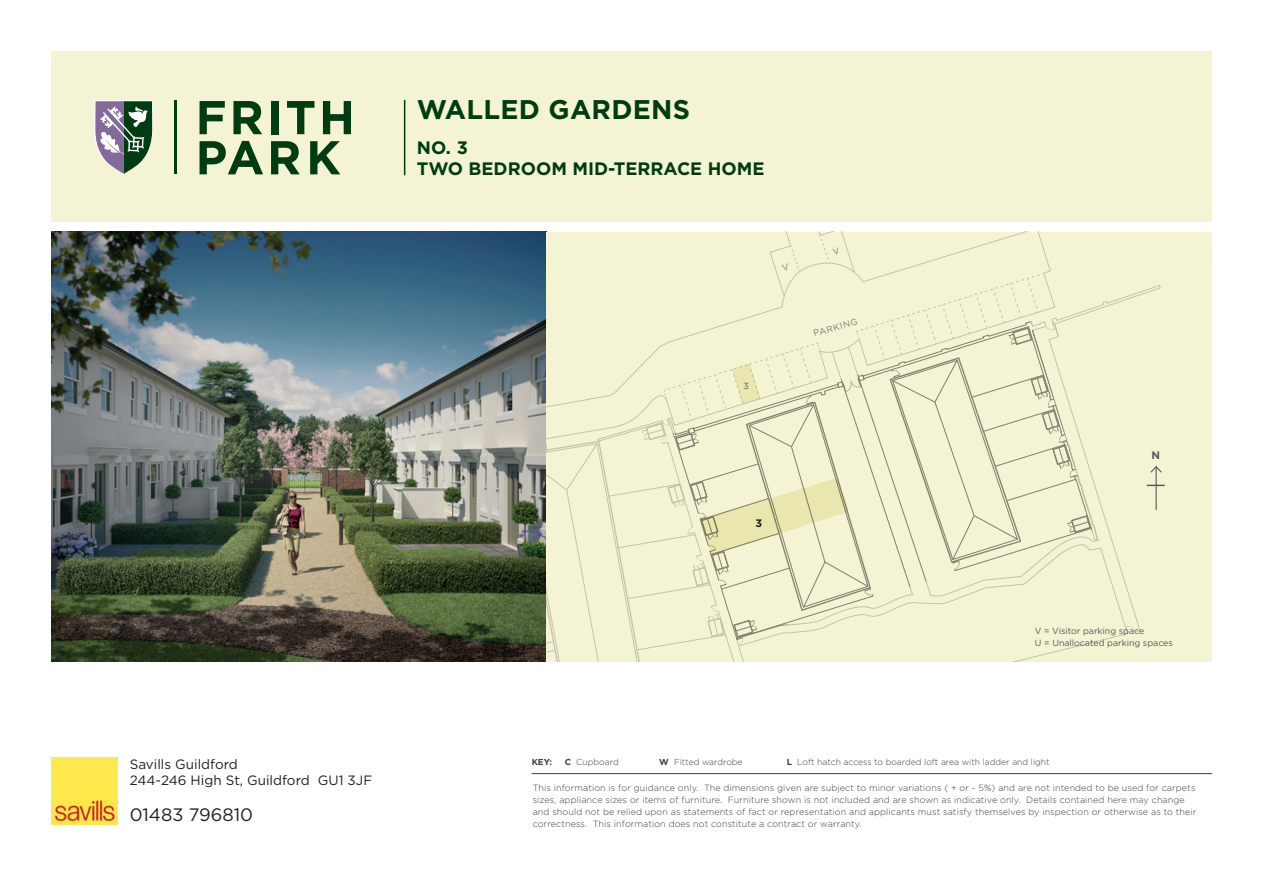
<style>
.page{position:relative;width:1263px;height:893px;background:#fff}
.page>*{position:absolute;margin:0;border:0;box-sizing:border-box;transform-origin:0 0}
.t1{font:700 27px "Gotham";letter-spacing:.01em;color:#003c12}
.t2{font:700 18px/21px "Gotham";color:#003c12}
.t3{font:18px "Gotham";color:#231f20}
.t4{font:13.5px/16.2px "Gotham";color:#231f20}
.t5{font:700 10.8px "Gotham";color:#231f20}
.t6{font:700 10.8px "Gotham";color:#57585a}
.t7{font:300 9px/12px "Gotham";letter-spacing:.01em;color:#3e3e3f}
.t8{font:8.85px/11.7px "Gotham";color:#57585a}
.t9{font:8.85px "Gotham";color:#787a7d}
.t10{font:300 8.7px "Gotham";color:#3e3e3f}
.t11{font:700 8.7px "Gotham";color:#3e3e3f}
.s1{font-weight:700}
</style>
<div class="page">
<div style="left:51px;top:51px;width:1161px;height:170px;background:#f4f3d3"></div>
<img style="left:51px;top:232px;width:495px;height:429px">
<hr style="left:404px;top:100px;width:1px;height:75px;background:#003c12">
<svg style="left:200px;top:101px;width:25px;height:33px"></svg>
<svg style="left:233px;top:101px;width:29px;height:33px"></svg>
<div style="left:271px;top:101px;width:7px;height:33px;background:#003c12"></div>
<svg style="left:287px;top:101px;width:27px;height:33px"></svg>
<svg style="left:323px;top:101px;width:28px;height:33px"></svg>
<svg style="left:200px;top:141px;width:63px;height:33px"></svg>
<svg style="left:271px;top:141px;width:29px;height:33px"></svg>
<svg style="left:310px;top:141px;width:30px;height:33px"></svg>
<hr style="left:175px;top:101px;width:2px;height:73px;background:#003c12">
<svg style="left:94px;top:100px;width:59px;height:75px"></svg>
<hr style="left:532px;top:773px;width:680px;height:1px;background:#3e3e3f">
<img style="left:51px;top:758px;width:66px;height:66px">
<div style="left:1165px;top:232px;width:47px;height:429px;background:#f4f3d3"></div>
<svg style="left:1211px;top:243px;width:1px;height:222px"></svg>
<svg style="left:546px;top:232px;width:619px;height:429px;background:#efeece"></svg>
<h1 class="t1" style="left:417px;top:92px;width:275px">WALLED GARDENS</h1>
<h2 class="t2" style="left:417px;top:137px;width:349px">NO. 3<br>TWO BEDROOM MID-TERRACE HOME</h2>
<h3 class="t4" style="left:130px;top:756px;width:244px">Savills Guildford<br>244-246 High St, Guildford GU1 3JF</h3>
<h2 class="t3" style="left:130px;top:803px;width:125px">01483 796810</h2>
<p class="t8" style="left:743px;top:380px;width:7px">3</p>
<p class="t9" style="left:812px;top:328px;width:47px;rotate:-15deg">PARKING</p>
<p class="t5" style="left:755px;top:516px;width:8px">3</p>
<p class="t6" style="left:1151px;top:448px;width:10px">N</p>
<p class="t8" style="left:1035px;top:625px;width:140px">V = Visitor parking space<br>U = Unallocated parking spaces</p>
<p class="t11" style="left:532px;top:756px;width:22px">KEY:</p>
<p class="t10" style="left:565px;top:756px;width:56px"><span class="s1">C</span> Cupboard</p>
<p class="t10" style="left:659px;top:756px;width:85px"><span class="s1">W</span> Fitted wardrobe</p>
<p class="t10" style="left:787px;top:756px;width:264px"><span class="s1">L</span> Loft hatch access to boarded loft area with ladder and light</p>
<p class="t7" style="left:533px;top:781px;width:665px">This information is for guidance only. The dimensions given are subject to minor variations ( + or - 5%) and are not intended to be used for carpets sizes, appliance sizes or items of furniture. Furniture shown is not included and are shown as indicative only. Details contained here may change and should not be relied upon as statements of fact or representation and applicants must satisfy themselves by inspection or otherwise as to their correctness. This information does not constitute a contract or warranty.</p>
</div>
